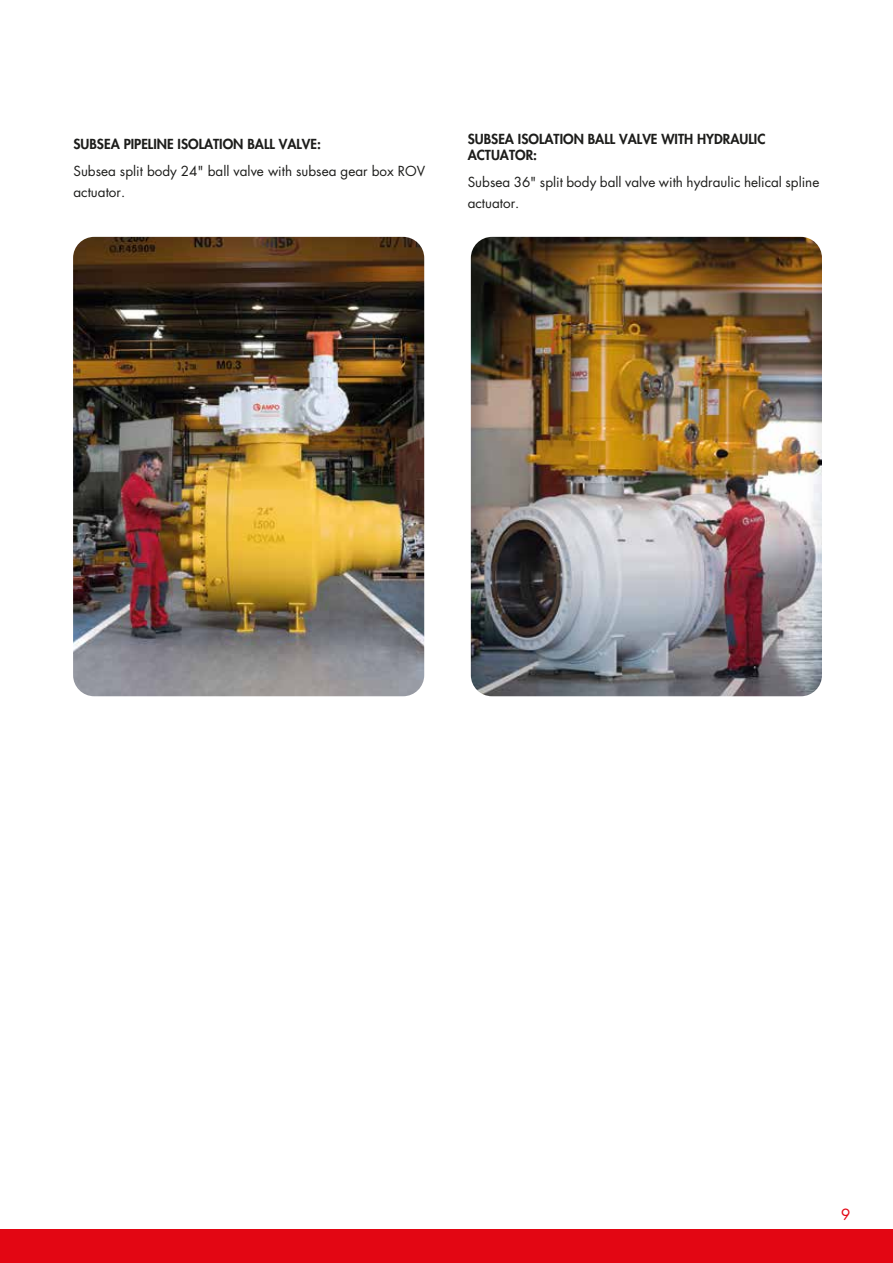
<style>
.page{position:relative;width:893px;height:1263px;background:#fff}
.page>*{position:absolute;margin:0;border:0;box-sizing:border-box;transform-origin:0 0}
.t1{font:15px "Futura Std";color:#e30613}
.t2{font:13.5px/21px "Futura Std";color:#1d1d1b}
.t3{font:800 13.5px/16.2px "Futura Std";color:#1d1d1b}
</style>
<div class="page">
<div style="left:0;top:1230px;width:893px;height:33px;background:#e30613"></div>
<img style="left:73px;top:237px;width:351px;height:459px">
<img style="left:471px;top:237px;width:351px;height:459px">
<p class="t3" style="left:74px;top:136px;width:249px">SUBSEA PIPELINE ISOLATION BALL VALVE:</p>
<p class="t2" style="left:74px;top:161px;width:353px">Subsea split body 24" ball valve with subsea gear box ROV actuator.</p>
<p class="t3" style="left:468px;top:131px;width:299px">SUBSEA ISOLATION BALL VALVE WITH HYDRAULIC<br>ACTUATOR:</p>
<p class="t2" style="left:468px;top:172px;width:353px">Subsea 36" split body ball valve with hydraulic helical spline actuator.</p>
<p class="t1" style="left:841px;top:1205px;width:11px">9</p>
</div>
